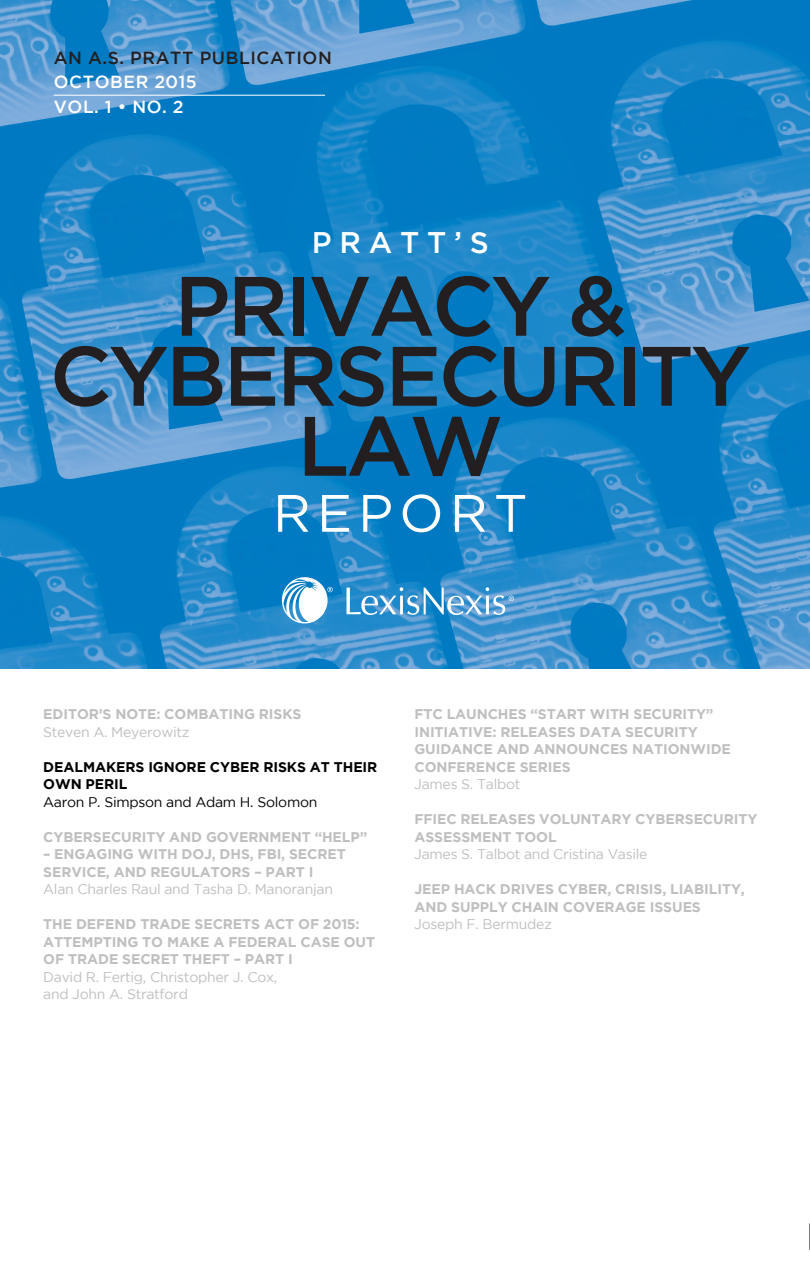
<style>
.page{position:relative;width:810px;height:1276px;background:#fff}
.page>*{position:absolute;margin:0;border:0;box-sizing:border-box;transform-origin:0 0}
.t1{font:500 84px/70px "Gotham";letter-spacing:-.035em;color:#231f20;text-align:center}
.t2{font:52.5px "Gotham";letter-spacing:.115em;color:#fff}
.t3{font:500 29.75px "Gotham";letter-spacing:.265em;color:#fff}
.t4{font:500 17.5px "Gotham";letter-spacing:.035em;color:#231f20}
.t5{font:500 17.5px/24.5px "Gotham";letter-spacing:.035em;color:#fff}
.t6{font:700 14px/17.5px "Gotham";letter-spacing:-.005em;color:#bfbfbf}
.t7{font:14px/17.5px "Gotham";letter-spacing:-.02em;color:#bfbfbf}
.t8{font:700 14px/17.5px "Gotham";letter-spacing:-.005em;color:#000}
.t9{font:14px "Gotham";letter-spacing:-.02em;color:#000}
</style>
<div class="page">
<img style="left:0;top:0;width:810px;height:668px">
<img style="left:264px;top:547px;width:273px;height:102px">
<hr style="left:54px;top:95px;width:271px;height:1px;background:#fff">
<svg style="left:809px;top:1223px;width:1px;height:27px"></svg>
<p class="t4" style="left:54px;top:47px;width:280px">AN A.S. PRATT PUBLICATION</p>
<p class="t5" style="left:54px;top:69px;width:144px">OCTOBER 2015<br>VOL. 1 • NO. 2</p>
<h3 class="t3" style="left:312px;top:225px;width:179px">PRATT’S</h3>
<h1 class="t1" style="left:50px;top:269px;width:703px">PRIVACY &amp;<br>CYBERSECURITY<br>LAW</h1>
<h2 class="t2" style="left:273px;top:484px;width:256px">REPORT</h2>
<p class="t6" style="left:43px;top:705px;width:260px">EDITOR’S NOTE: COMBATING RISKS</p>
<p class="t7" style="left:43px;top:723px;width:148px">Steven A. Meyerowitz</p>
<p class="t8" style="left:43px;top:757px;width:335px">DEALMAKERS IGNORE CYBER RISKS AT THEIR<br>OWN PERIL</p>
<p class="t9" style="left:43px;top:794px;width:276px">Aaron P. Simpson and Adam H. Solomon</p>
<p class="t6" style="left:43px;top:827px;width:325px">CYBERSECURITY AND GOVERNMENT “HELP”</p>
<p class="t6" style="left:43px;top:845px;width:304px">– ENGAGING WITH DOJ, DHS, FBI, SECRET<br>SERVICE, AND REGULATORS – PART I</p>
<p class="t7" style="left:43px;top:880px;width:291px">Alan Charles Raul and Tasha D. Manoranjan</p>
<p class="t6" style="left:43px;top:915px;width:333px">THE DEFEND TRADE SECRETS ACT OF 2015:<br>ATTEMPTING TO MAKE A FEDERAL CASE OUT<br>OF TRADE SECRET THEFT – PART I</p>
<p class="t7" style="left:43px;top:968px;width:236px">David R. Fertig, Christopher J. Cox, and John A. Stratford</p>
<p class="t6" style="left:414px;top:705px;width:318px">FTC LAUNCHES “START WITH SECURITY”<br>INITIATIVE: RELEASES DATA SECURITY<br>GUIDANCE AND ANNOUNCES NATIONWIDE<br>CONFERENCE SERIES</p>
<p class="t7" style="left:414px;top:775px;width:108px">James S. Talbot</p>
<p class="t6" style="left:414px;top:810px;width:344px">FFIEC RELEASES VOLUNTARY CYBERSECURITY<br>ASSESSMENT TOOL</p>
<p class="t7" style="left:414px;top:845px;width:235px">James S. Talbot and Cristina Vasile</p>
<p class="t6" style="left:414px;top:880px;width:332px">JEEP HACK DRIVES CYBER, CRISIS, LIABILITY,<br>AND SUPPLY CHAIN COVERAGE ISSUES</p>
<p class="t7" style="left:414px;top:915px;width:139px">Joseph F. Bermudez</p>
</div>
